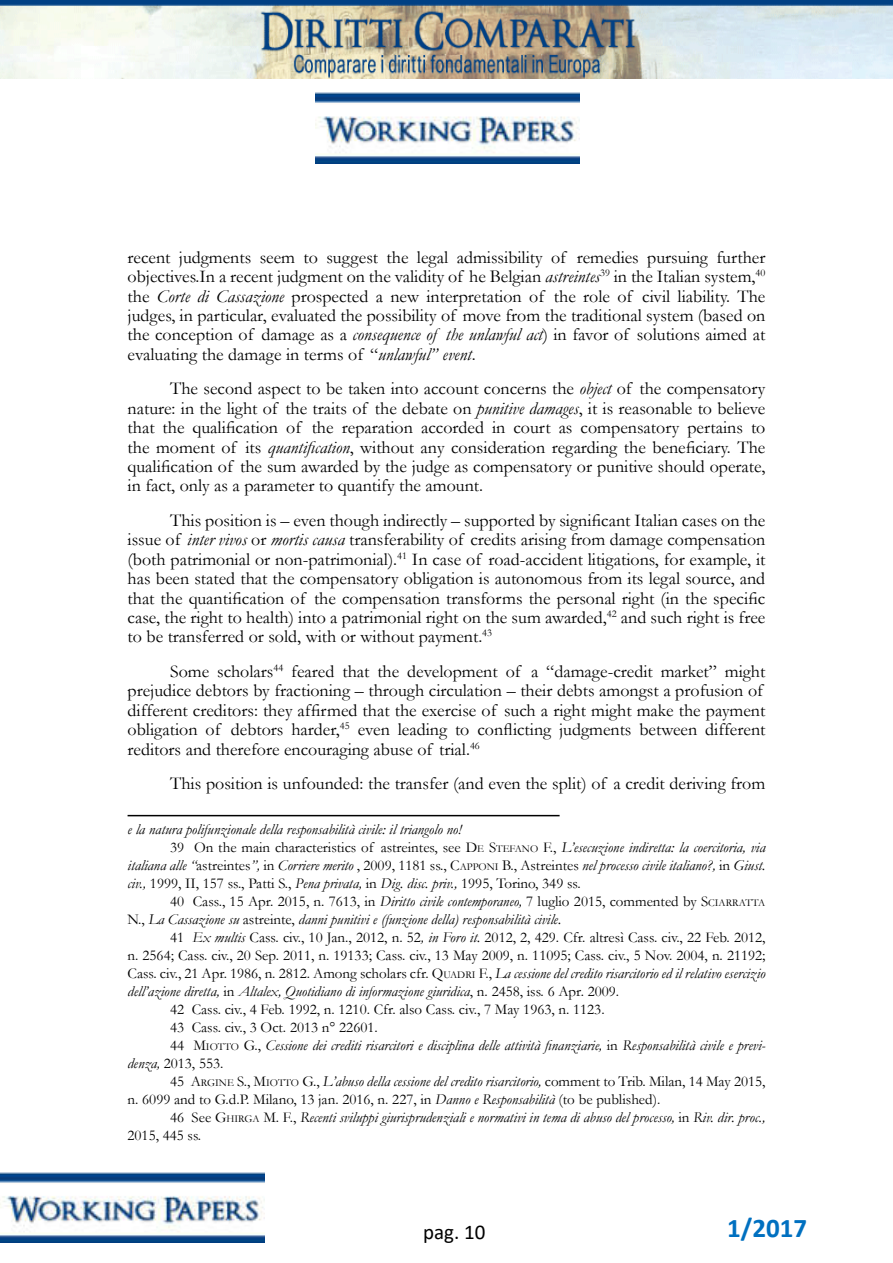
<style>
.page{position:relative;width:893px;height:1263px;background:#fff}
.page>*{position:absolute;margin:0;border:0;box-sizing:border-box;transform-origin:0 0}
.t1{font:700 27px "Calibri";color:#0070c0}
.t2{font:21px "Calibri";color:#000}
.t3{font:18px/19.4px "Garamond";color:#000;text-align:justify}
.t4{font:italic 15px "Garamond";color:#000}
.t5{font:15px "Garamond";color:#000}
.s1{font-style:italic}
.s2{font-style:inherit}
.s3{font-size:10.5px}
.s4{font-style:normal}
.s5{font-style:normal;font-size:10.5px}
</style>
<div class="page">
<img style="left:0;top:0;width:893px;height:79px">
<img style="left:316px;top:92px;width:264px;height:71px">
<img style="left:0;top:1172px;width:264px;height:71px">
<hr style="left:128px;top:815px;width:432px;height:1px;background:#000">
<p class="t3" style="left:128px;top:247px;width:639px">recent judgments seem to suggest the legal admissibility of remedies pursuing further objectives.In a recent judgment on the validity of he Belgian <span class="s1">astreintes</span><sup>39</sup> in the Italian system,<sup>40 </sup>the <span class="s1">Corte di Cassazione</span> prospected a new interpretation of the role of civil liability. The judges, in particular, evaluated the possibility of move from the traditional system (based on the conception of damage as a <span class="s1">consequence of the unlawful act</span>) in favor of solutions aimed at evaluating the damage in terms of “<span class="s1">unlawful” event</span>.</p>
<p class="t3" style="left:128px;top:378px;width:639px;text-indent:43px">The second aspect to be taken into account concerns the <span class="s1">object</span> of the compensatory nature: in the light of the traits of the debate on <span class="s1">punitive damages</span>, it is reasonable to believe that the qualification of the reparation accorded in court as compensatory pertains to the moment of its <span class="s1">quantification</span>, without any consideration regarding the beneficiary. The qualification of the sum awarded by the judge as compensatory or punitive should operate, in fact, only as a parameter to quantify the amount.</p>
<p class="t3" style="left:128px;top:510px;width:639px;text-indent:43px">This position is – even though indirectly – supported by significant Italian cases on the issue of <span class="s1">inter vivos</span> or <span class="s1">mortis causa</span> transferability of credits arising from damage compensation (both patrimonial or non-patrimonial).<sup>41</sup> In case of road-accident litigations, for example, it has been stated that the compensatory obligation is autonomous from its legal source, and that the quantification of the compensation transforms the personal right (in the specific case, the right to health) into a patrimonial right on the sum awarded,<sup>42</sup> and such right is free to be transferred or sold, with or without payment.<sup>43</sup></p>
<p class="t3" style="left:128px;top:663px;width:639px;text-align:left;text-indent:43px">Some scholars<sup>44</sup> feared that the development of a “damage-credit market” might prejudice debtors by fractioning – through circulation – their debts amongst a profusion of different creditors: they affirmed that the exercise of such a right might make the payment obligation of debtors harder,<sup>45</sup> even leading to conflicting judgments between different reditors and therefore encouraging abuse of trial.<sup>46</sup></p>
<p class="t3" style="left:170px;top:773px;width:597px">This position is unfounded: the transfer (and even the split) of a credit deriving from</p>
<p class="t4" style="left:128px;top:819px;width:335px">e la natura polifunzionale della responsabilità civile: il triangolo no!</p>
<p class="t5" style="left:170px;top:837px;width:597px">39 On the main characteristics of astreintes, see <span class="s2">D</span><span class="s3">E</span> <span class="s2">S</span><span class="s3">TEFANO</span> <span class="s2">F.</span>, <span class="s1">L’esecuzione indiretta: la coercitoria, via</span></p>
<p class="t4" style="left:128px;top:855px;width:639px">italiana alle “<span class="s4">astreintes</span>”, <span class="s4">in</span> Corriere merito <span class="s4">, 2009, 1181 ss.,</span> <span class="s4">C</span><span class="s5">APPONI</span> <span class="s4">B.,</span> <span class="s4">Astreintes</span> nel processo civile italiano?, <span class="s4">in</span> Giust.</p>
<p class="t5" style="left:128px;top:873px;width:455px"><span class="s1">civ.,</span> 1999, II, 157 ss., Patti S., <span class="s1">Pena privata,</span> in <span class="s1">Dig. disc. priv.,</span> 1995, Torino, 349 ss.</p>
<p class="t5" style="left:170px;top:891px;width:597px">40 Cass., 15 Apr. 2015, n. 7613, in <span class="s1">Diritto civile contemporaneo,</span> 7 luglio 2015, commented by <span class="s2">S</span><span class="s3">CIARRATTA</span></p>
<p class="t4" style="left:128px;top:909px;width:435px"><span class="s4">N</span><span class="s4">.,</span> La Cassazione su <span class="s4">astreinte,</span> danni punitivi e (funzione della) responsabilità civile.</p>
<p class="t5" style="left:170px;top:931px;width:597px">41 <span class="s1">Ex multis</span> Cass. civ., 10 Jan., 2012, n. 52<span class="s1">, in Foro it.</span> 2012, 2, 429. Cfr. altresì Cass. civ., 22 Feb. 2012,</p>
<p class="t5" style="left:128px;top:945px;width:639px">n. 2564; Cass. civ., 20 Sep. 2011, n. 19133; Cass. civ., 13 May 2009, n. 11095; Cass. civ., 5 Nov. 2004, n. 21192;</p>
<p class="t4" style="left:128px;top:963px;width:639px"><span class="s4">Cass. civ., 21 Apr. 1986, n. 2812. Among scholars cfr.</span> <span class="s4">Q</span><span class="s5">UADRI</span> <span class="s4">F.,</span> La cessione del credito risarcitorio ed il relativo esercizio</p>
<p class="t4" style="left:128px;top:981px;width:493px">dell’azione diretta, <span class="s4">in</span> Altalex, Quotidiano di informazione giuridica<span class="s4">, n. 2458, iss. 6 Apr. 2009.</span></p>
<p class="t5" style="left:170px;top:999px;width:436px">42 Cass. civ., 4 Feb. 1992, n. 1210. Cfr. also Cass. civ., 7 May 1963, n. 1123.</p>
<p class="t5" style="left:170px;top:1017px;width:209px">43 Cass. civ., 3 Oct. 2013 n° 22601.</p>
<p class="t4" style="left:170px;top:1035px;width:597px"><span class="s4">44</span> <span class="s4">M</span><span class="s5">IOTTO</span> <span class="s4">G.</span><span class="s4">,</span> Cessione dei crediti risarcitori e disciplina delle attività finanziarie, <span class="s4">in</span> Responsabilità civile e previ-</p>
<p class="t5" style="left:128px;top:1053px;width:97px"><span class="s1">denza,</span> 2013, 553.</p>
<p class="t4" style="left:170px;top:1071px;width:597px"><span class="s4">45</span> <span class="s4">A</span><span class="s5">RGINE</span> <span class="s4">S., M</span><span class="s5">IOTTO</span> <span class="s4">G.</span><span class="s4">,</span> L’abuso della cessione del credito risarcitorio, <span class="s4">comment to Trib. Milan, 14 May 2015,</span></p>
<p class="t5" style="left:128px;top:1089px;width:534px">n. 6099 and to G.d.P. Milano, 13 jan. 2016, n. 227, in <span class="s1">Danno e Responsabilità</span> (to be published).</p>
<p class="t4" style="left:170px;top:1107px;width:597px"><span class="s4">46 See</span> <span class="s4">G</span><span class="s5">HIRGA</span> <span class="s4">M. F.,</span> Recenti sviluppi giurisprudenziali e normativi in tema di abuso del processo, <span class="s4">in</span> Riv. dir. proc.,</p>
<p class="t5" style="left:128px;top:1129px;width:75px">2015, 445 ss.</p>
<p class="t2" style="left:423px;top:1225px;width:64px">pag. 10</p>
<h1 class="t1" style="left:727px;top:1218px;width:82px">1/2017</h1>
</div>
